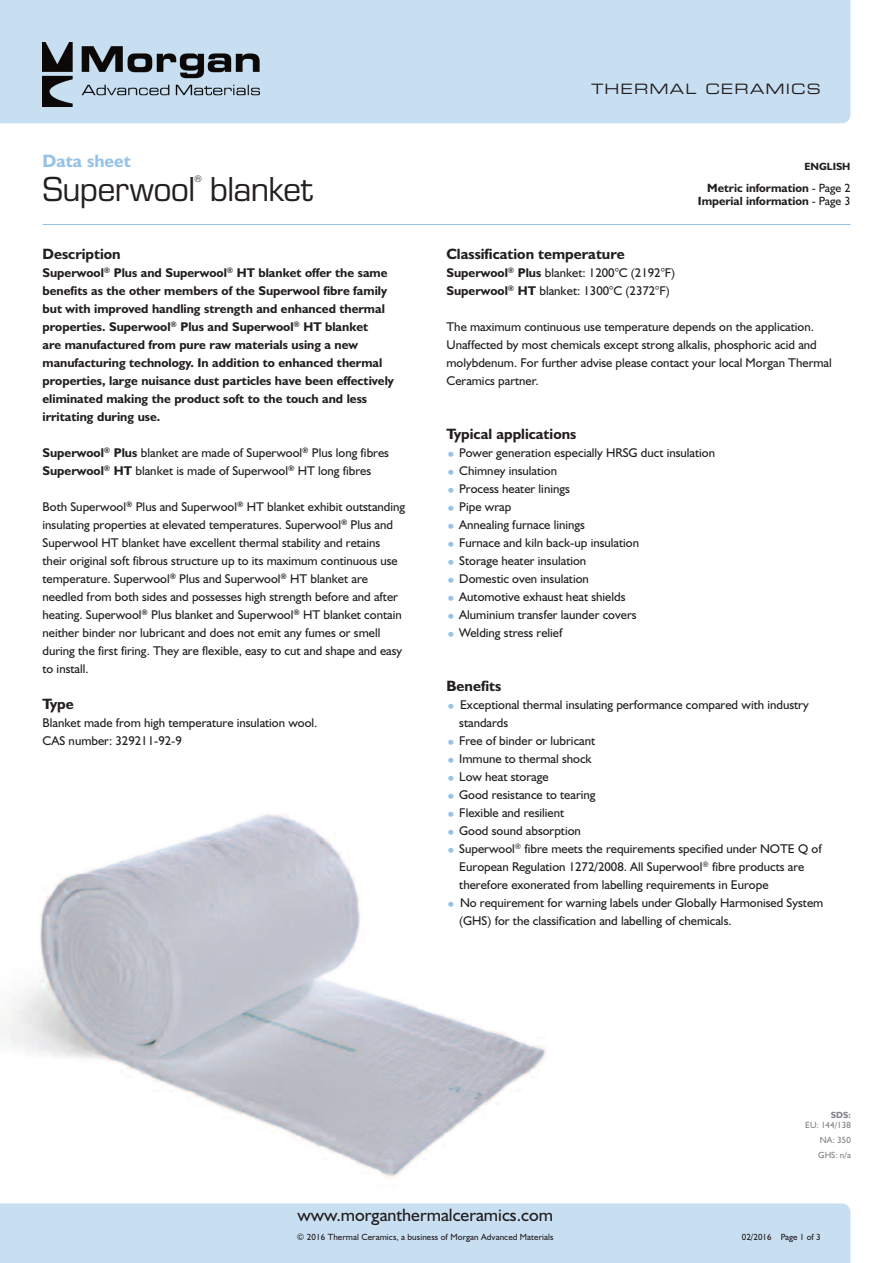
<style>
.page{position:relative;width:893px;height:1263px;background:#fff}
.page>*{position:absolute;margin:0;border:0;box-sizing:border-box;transform-origin:0 0}
.t1{font:36px "Eurostile";letter-spacing:-.02em;color:#231f20}
.t2{font:18px "Humanist 521 BT";color:#231f20}
.t3{font:700 18px "Humanist 521 BT";color:#96c2e8}
.t4{font:700 15px "Humanist 521 BT";color:#231f20}
.t5{font:14.25px "Eurostile LT Std Ex 2";letter-spacing:.08em;color:#231f20}
.t6{font:12.75px/18px "Humanist 521 BT";color:#231f20}
.t7{font:700 12.75px/18px "Humanist 521 BT";color:#231f20}
.t8{font:700 12px/13.5px "Humanist 521 BT";color:#231f20;text-align:right}
.t9{font:700 10.5px "Humanist 521 BT";color:#231f20}
.t10{font:9.9px "Eurostile";color:#231f20}
.t11{font:9px "Humanist 521 BT";letter-spacing:.01em;color:#231f20}
.t12{font:9px/14.9px "Humanist 521 BT";color:#808285;text-align:justify}
.t13{font:700 9px "Humanist 521 BT";color:#808285}
.s1{font-weight:700}
.s2{font-weight:400}
</style>
<div class="page">
<img style="left:0;top:814px;width:546px;height:364px">
<div style="left:0;top:0;width:850px;height:123px;background:#c8dff2"></div>
<img style="left:43px;top:43px;width:217px;height:63px">
<div style="left:0;top:1203px;width:850px;height:60px;background:#c8dff2"></div>
<hr style="left:43px;top:224px;width:807px;height:1px;background:#96c2e8">
<svg style="left:448px;top:814px;width:5px;height:3px"></svg>
<svg style="left:448px;top:830px;width:5px;height:5px"></svg>
<svg style="left:448px;top:848px;width:5px;height:5px"></svg>
<svg style="left:448px;top:902px;width:5px;height:5px"></svg>
<h2 class="t3" style="left:43px;top:150px;width:90px">Data sheet</h2>
<h1 class="t1" style="left:43px;top:168px;width:272px">Superwool blanket</h1>
<p class="t10" style="left:194px;top:173px;width:9px">®</p>
<p class="t4" style="left:43px;top:245px;width:80px">Description</p>
<p class="t7" style="left:43px;top:263px;width:353px">Superwool<sup>®</sup> Plus and Superwool<sup>®</sup> HT blanket offer the same benefits as the other members of the Superwool fibre family but with improved handling strength and enhanced thermal properties. Superwool<sup>®</sup> Plus and Superwool<sup>®</sup> HT blanket<br>are manufactured from pure raw materials using a new manufacturing technology. In addition to enhanced thermal properties, large nuisance dust particles have been effectively eliminated making the product soft to the touch and less irritating during use.</p>
<p class="t6" style="left:43px;top:443px;width:348px"><span class="s1">Superwool</span><sup>®</sup> <span class="s1">Plus</span> blanket are made of Superwool<sup>®</sup> Plus long fibres<br><span class="s1">Superwool</span><sup>®</sup> <span class="s1">HT</span> blanket is made of Superwool<sup>®</sup> HT long fibres</p>
<p class="t6" style="left:43px;top:497px;width:364px">Both Superwool<sup>®</sup> Plus and Superwool<sup>®</sup> HT blanket exhibit outstanding insulating properties at elevated temperatures. Superwool<sup>®</sup> Plus and Superwool HT blanket have excellent thermal stability and retains their original soft fibrous structure up to its maximum continuous use temperature. Superwool<sup>®</sup> Plus and Superwool<sup>®</sup> HT blanket are needled from both sides and possesses high strength before and after heating. Superwool<sup>®</sup> Plus blanket and Superwool<sup>®</sup> HT blanket contain neither binder nor lubricant and does not emit any fumes or smell during the first firing. They are flexible, easy to cut and shape and easy to install.</p>
<p class="t4" style="left:43px;top:695px;width:33px">Type</p>
<p class="t6" style="left:43px;top:713px;width:276px">Blanket made from high temperature insulation wool.<br>CAS number: 329211-92-9</p>
<p class="t5" style="left:591px;top:84px;width:231px">THERMAL CERAMICS</p>
<p class="t9" style="left:804px;top:160px;width:47px">ENGLISH</p>
<p class="t8" style="left:698px;top:181px;width:154px">Metric information <span class="s2">- Page 2<br></span>Imperial information <span class="s2">- Page 3</span></p>
<p class="t4" style="left:446px;top:245px;width:180px">Classification temperature</p>
<p class="t6" style="left:446px;top:263px;width:230px"><span class="s1">Superwool</span><sup>®</sup> <span class="s1">Plus</span> blanket: 1200°C (2192°F)<br><span class="s1">Superwool</span><sup>®</sup> <span class="s1">HT</span> blanket: 1300°C (2372°F)</p>
<p class="t6" style="left:446px;top:317px;width:387px">The maximum continuous use temperature depends on the application.<br>Unaffected by most chemicals except strong alkalis, phosphoric acid and molybdenum. For further advise please contact your local Morgan Thermal Ceramics partner.</p>
<p class="t4" style="left:446px;top:425px;width:131px">Typical applications</p>
<p class="t6" style="left:459px;top:443px;width:257px">Power generation especially HRSG duct insulation<br>Chimney insulation<br>Process heater linings<br>Pipe wrap<br>Annealing furnace linings<br>Furnace and kiln back-up insulation<br>Storage heater insulation<br>Domestic oven insulation<br>Automotive exhaust heat shields<br>Aluminium transfer launder covers<br>Welding stress relief</p>
<p class="t4" style="left:446px;top:677px;width:56px">Benefits</p>
<p class="t6" style="left:459px;top:695px;width:366px">Exceptional thermal insulating performance compared with industry standards<br>Free of binder or lubricant<br>Immune to thermal shock<br>Low heat storage<br>Good resistance to tearing<br>Flexible and resilient<br>Good sound absorption<br>Superwool<sup>®</sup> fibre meets the requirements specified under NOTE Q of European Regulation 1272/2008. All Superwool<sup>®</sup> fibre products are therefore exonerated from labelling requirements in Europe<br>No requirement for warning labels under Globally Harmonised System (GHS) for the classification and labelling of chemicals.</p>
<p class="t13" style="left:831px;top:1109px;width:22px">SDS:</p>
<p class="t12" style="left:818px;top:1118px;width:34px;text-indent:-13px">EU: 144/138<br>NA: 350<br>GHS: n/a</p>
<h2 class="t2" style="left:297px;top:1204px;width:257px">www.morganthermalceramics.com</h2>
<p class="t11" style="left:297px;top:1232px;width:258px">© 2016 Thermal Ceramics, a business of Morgan Advanced Materials</p>
<p class="t11" style="left:742px;top:1232px;width:80px">02/2016 Page 1 of 3</p>
</div>
